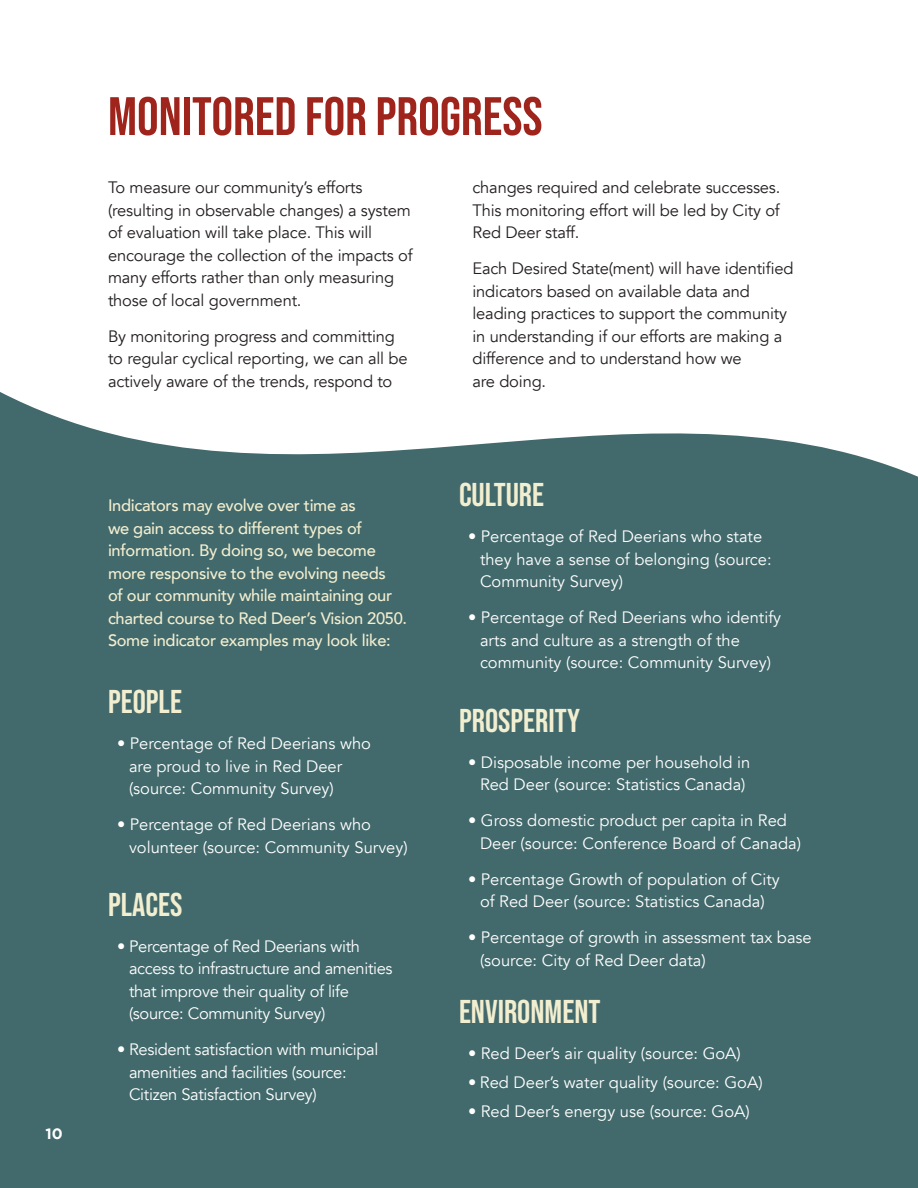
<style>
.page{position:relative;width:918px;height:1188px;background:#fff}
.page>*{position:absolute;margin:0;border:0;box-sizing:border-box;transform-origin:0 0}
.t1{font:54px "Bebas Neue";color:#9e241c}
.t2{font:33px "Bebas Neue";color:#f2eed0}
.t3{font:16.5px/22.5px "Avenir";color:#fff}
.t4{font:16.5px/22.5px "Avenir";letter-spacing:-.01em;color:#231f20}
.t5{font:500 16.5px/22.5px "Avenir";letter-spacing:-.02em;color:#f2eed0}
.t6{font:16.5px/22.5px "Avenir";letter-spacing:-.02em;color:#fff}
.t7{font:700 15px "Gotham";color:#fff}
</style>
<div class="page">
<div style="left:0;top:392px;width:918px;height:796px;background:#42696b"></div>
<p class="t7" style="left:45px;top:1125px;width:19px">10</p>
<p class="t1" style="left:108px;top:86px;width:436px">MONITORED FOR PROGRESS</p>
<p class="t4" style="left:108px;top:176px;width:306px">To measure our community’s efforts (resulting in observable changes) a system of evaluation will take place. This will encourage the collection of the impacts of many efforts rather than only measuring those of local government.</p>
<p class="t4" style="left:108px;top:325px;width:301px">By monitoring progress and committing to regular cyclical reporting, we can all be actively aware of the trends, respond to</p>
<p class="t5" style="left:108px;top:493px;width:301px">Indicators may evolve over time as<br>we gain access to different types of information. By doing so, we become more responsive to the evolving needs<br>of our community while maintaining our charted course to Red Deer’s Vision 2050.<br>Some indicator examples may look like:</p>
<p class="t2" style="left:108px;top:683px;width:75px">PEOPLE</p>
<p class="t3" style="left:129px;top:733px;width:243px;text-indent:-12px">• Percentage of Red Deerians who are proud to live in Red Deer (source: Community Survey)</p>
<p class="t3" style="left:129px;top:814px;width:280px;text-indent:-12px">• Percentage of Red Deerians who volunteer (source: Community Survey)</p>
<p class="t2" style="left:108px;top:886px;width:76px">PLACES</p>
<p class="t6" style="left:129px;top:935px;width:265px;text-indent:-12px">• Percentage of Red Deerians with access to infrastructure and amenities that improve their quality of life (source: Community Survey)</p>
<p class="t6" style="left:129px;top:1039px;width:251px;text-indent:-12px">• Resident satisfaction with municipal amenities and facilities (source:<br>Citizen Satisfaction Survey)</p>
<p class="t4" style="left:472px;top:176px;width:309px;text-align:justify">changes required and celebrate successes.<br>This monitoring effort will be led by City of Red Deer staff.</p>
<p class="t4" style="left:472px;top:257px;width:323px">Each Desired State(ment) will have identified indicators based on available data and leading practices to support the community in understanding if our efforts are making a difference and to understand how we<br>are doing.</p>
<p class="t2" style="left:459px;top:476px;width:87px">CULTURE</p>
<p class="t3" style="left:480px;top:526px;width:293px;text-indent:-12px">• Percentage of Red Deerians who state they have a sense of belonging (source:<br>Community Survey)</p>
<p class="t3" style="left:480px;top:607px;width:303px;text-indent:-12px">• Percentage of Red Deerians who identify arts and culture as a strength of the community (source: Community Survey)</p>
<p class="t2" style="left:459px;top:702px;width:123px">PROSPERITY</p>
<p class="t3" style="left:468px;top:751px;width:284px;text-align:center">• Disposable income per household in<br>Red Deer (source: Statistics Canada)</p>
<p class="t3" style="left:480px;top:810px;width:322px;text-indent:-12px">• Gross domestic product per capita in Red<br>Deer (source: Conference Board of Canada)</p>
<p class="t3" style="left:468px;top:868px;width:313px;text-align:center">• Percentage Growth of population of City of Red Deer (source: Statistics Canada)</p>
<p class="t3" style="left:480px;top:927px;width:333px;text-indent:-12px">• Percentage of growth in assessment tax base (source: City of Red Deer data)</p>
<p class="t2" style="left:459px;top:993px;width:143px">ENVIRONMENT</p>
<p class="t3" style="left:468px;top:1042px;width:274px">• Red Deer’s air quality (source: GoA)</p>
<p class="t3" style="left:468px;top:1071px;width:296px">• Red Deer’s water quality (source: GoA)</p>
<p class="t3" style="left:468px;top:1101px;width:283px">• Red Deer’s energy use (source: GoA)</p>
</div>
